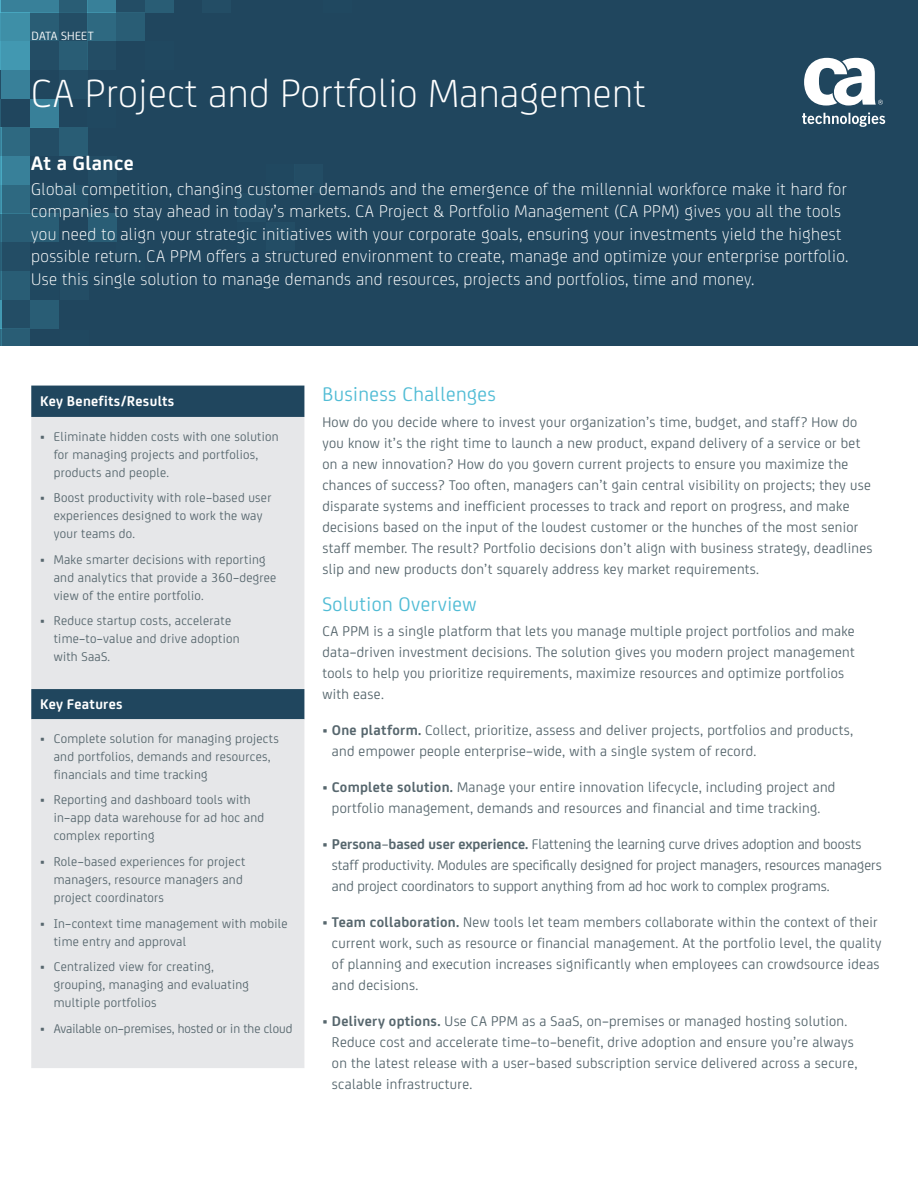
<style>
.page{position:relative;width:918px;height:1188px;background:#fff}
.page>*{position:absolute;margin:0;border:0;box-sizing:border-box;transform-origin:0 0}
.t1{font:300 42px "CA Sans";letter-spacing:.01em;color:#fff}
.Body_head{font:21px "CA Sans";letter-spacing:.02em;color:#51bcd5}
.Intro_header{font:700 21px "CA Sans";letter-spacing:.02em;color:#fff}
.Intro_Text{font:300 18px/22.5px "CA Sans";letter-spacing:.02em;color:#fff}
.Body{font:15px/21px "CA Sans";letter-spacing:.02em;color:#57676e}
.Body-2{font:15px/21px "CA Sans";color:#57676e}
.Table_Header{font:700 15px "CA Sans";letter-spacing:.02em;color:#fff}
.t2{font:13.5px/18px "CA Sans";letter-spacing:.02em;color:#57676e}
.t3{font:13.5px "CA Sans";color:#57676e}
.Cover_Eyebrow_Topic{font:12.75px "CA Sans";letter-spacing:.02em;color:#fff}
.s1{font-weight:700}
</style>
<div class="page">
<div style="left:0;top:0;width:918px;height:346px;background:#20465e"></div>
<hr style="left:0;top:127px;width:2px;height:29px;background:#51bcd5">
<hr style="left:0;top:156px;width:2px;height:29px;background:#51bcd5">
<hr style="left:0;top:185px;width:2px;height:29px;background:#51bcd5">
<hr style="left:0;top:214px;width:2px;height:28px;background:#51bcd5">
<hr style="left:0;top:242px;width:2px;height:29px;background:#51bcd5">
<hr style="left:0;top:271px;width:2px;height:29px;background:#51bcd5">
<hr style="left:0;top:300px;width:2px;height:29px;background:#51bcd5">
<svg style="left:0;top:329px;width:2px;height:17px"></svg>
<div style="left:2px;top:127px;width:28px;height:29px;background:#2e6981"></div>
<div style="left:2px;top:156px;width:28px;height:29px;background:#388099"></div>
<div style="left:2px;top:185px;width:28px;height:29px;background:#2e6981"></div>
<div style="left:2px;top:214px;width:28px;height:28px;background:#295d75"></div>
<div style="left:2px;top:242px;width:28px;height:29px;background:#234d65"></div>
<div style="left:2px;top:271px;width:28px;height:29px;background:#295d75"></div>
<div style="left:2px;top:300px;width:28px;height:29px;background:#234d65"></div>
<div style="left:2px;top:329px;width:28px;height:17px;background:#295d75"></div>
<div style="left:30px;top:127px;width:29px;height:29px;background:#234d65"></div>
<div style="left:59px;top:127px;width:29px;height:29px;background:#295d75"></div>
<div style="left:88px;top:156px;width:29px;height:29px;background:#234d65"></div>
<div style="left:30px;top:185px;width:29px;height:29px;background:#234d65"></div>
<div style="left:59px;top:185px;width:29px;height:29px;background:#234f67"></div>
<div style="left:30px;top:214px;width:29px;height:28px;background:#295d75"></div>
<div style="left:88px;top:214px;width:29px;height:28px;background:#295d75"></div>
<div style="left:30px;top:300px;width:29px;height:29px;background:#295d75"></div>
<div style="left:60px;top:271px;width:29px;height:29px;background:#234d65"></div>
<svg style="left:0;top:0;width:1px;height:127px"></svg>
<div style="left:1px;top:0;width:29px;height:12px;background:#388099"></div>
<div style="left:1px;top:12px;width:29px;height:29px;background:#3e8fa7"></div>
<div style="left:1px;top:41px;width:29px;height:29px;background:#4298b1"></div>
<div style="left:1px;top:70px;width:29px;height:29px;background:#388099"></div>
<div style="left:30px;top:99px;width:29px;height:28px;background:#388099"></div>
<div style="left:30px;top:0;width:29px;height:12px;background:#388099"></div>
<div style="left:30px;top:12px;width:29px;height:29px;background:#295d75"></div>
<div style="left:30px;top:41px;width:29px;height:29px;background:#234d65"></div>
<div style="left:59px;top:0;width:29px;height:12px;background:#295d75"></div>
<div style="left:59px;top:12px;width:29px;height:29px;background:#234d65"></div>
<div style="left:59px;top:41px;width:29px;height:29px;background:#295d75"></div>
<div style="left:59px;top:70px;width:29px;height:29px;background:#234d65"></div>
<div style="left:88px;top:0;width:28px;height:12px;background:#388099"></div>
<div style="left:88px;top:12px;width:28px;height:29px;background:#2e6981"></div>
<div style="left:88px;top:41px;width:28px;height:29px;background:#234d65"></div>
<div style="left:116px;top:0;width:29px;height:12px;background:#234d65"></div>
<div style="left:116px;top:12px;width:29px;height:29px;background:#295d75"></div>
<div style="left:145px;top:0;width:29px;height:12px;background:#295d75"></div>
<div style="left:203px;top:0;width:28px;height:12px;background:#234d65"></div>
<div style="left:237px;top:193px;width:29px;height:29px;background:#234d65"></div>
<div style="left:266px;top:222px;width:28px;height:29px;background:#234d65"></div>
<div style="left:294px;top:164px;width:29px;height:29px;background:#234d65"></div>
<div style="left:31px;top:386px;width:273px;height:31px;background:#20465e"></div>
<div style="left:31px;top:417px;width:273px;height:651px;background:#e6e7e9"></div>
<svg style="left:802px;top:113px;width:83px;height:14px"></svg>
<svg style="left:804px;top:58px;width:79px;height:48px"></svg>
<p class="Cover_Eyebrow_Topic" style="left:32px;top:27px;width:64px">DATA SHEET</p>
<p class="t1" style="left:31px;top:64px;width:616px">CA Project and Portfolio Management</p>
<p class="Intro_header" style="left:31px;top:147px;width:104px">At a Glance</p>
<p class="Intro_Text" style="left:31px;top:176px;width:819px">Global competition, changing customer demands and the emergence of the millennial workforce make it hard for companies to stay ahead in today’s markets. CA Project &amp; Portfolio Management (CA PPM) gives you all the tools you need to align your strategic initiatives with your corporate goals, ensuring your investments yield the highest possible return. CA PPM offers a structured environment to create, manage and optimize your enterprise portfolio.<br>Use this single solution to manage demands and resources, projects and portfolios, time and money.</p>
<p class="Table_Header" style="left:40px;top:390px;width:136px">Key Benefits/Results</p>
<p class="t2" style="left:54px;top:426px;width:226px;text-indent:-13px">• Eliminate hidden costs with one solution for managing projects and portfolios, products and people.</p>
<p class="t2" style="left:54px;top:488px;width:219px;text-indent:-13px">• Boost productivity with role–based user experiences designed to work the way your teams do.</p>
<p class="t2" style="left:54px;top:549px;width:224px;text-indent:-13px">• Make smarter decisions with reporting and analytics that provide a 360–degree view of the entire portfolio.</p>
<p class="t2" style="left:54px;top:611px;width:187px;text-indent:-13px">• Reduce startup costs, accelerate time–to–value and drive adoption with SaaS.</p>
<p class="Table_Header" style="left:40px;top:693px;width:84px">Key Features</p>
<p class="t2" style="left:54px;top:729px;width:227px;text-indent:-13px">• Complete solution for managing projects and portfolios, demands and resources, financials and time tracking</p>
<p class="t2" style="left:54px;top:790px;width:212px;text-indent:-13px">• Reporting and dashboard tools with in–app data warehouse for ad hoc and complex reporting</p>
<p class="t2" style="left:54px;top:852px;width:193px;text-indent:-13px">• Role–based experiences for project managers, resource managers and project coordinators</p>
<p class="t2" style="left:54px;top:913px;width:236px;text-indent:-13px">• In–context time management with mobile time entry and approval</p>
<p class="t2" style="left:54px;top:957px;width:197px;text-indent:-13px">• Centralized view for creating, grouping, managing and evaluating multiple portfolios</p>
<p class="t3" style="left:40px;top:1019px;width:254px">• Available on–premises, hosted or in the cloud</p>
<p class="Body_head" style="left:322px;top:379px;width:175px">Business Challenges</p>
<p class="Body" style="left:322px;top:410px;width:552px">How do you decide where to invest your organization’s time, budget, and staff? How do you know it’s the right time to launch a new product, expand delivery of a service or bet on a new innovation? How do you govern current projects to ensure you maximize the chances of success? Too often, managers can’t gain central visibility on projects; they use disparate systems and inefficient processes to track and report on progress, and make decisions based on the input of the loudest customer or the hunches of the most senior staff member. The result? Portfolio decisions don’t align with business strategy, deadlines slip and new products don’t squarely address key market requirements.</p>
<p class="Body_head" style="left:322px;top:589px;width:156px">Solution Overview</p>
<p class="Body" style="left:322px;top:620px;width:534px">CA PPM is a single platform that lets you manage multiple project portfolios and make data–driven investment decisions. The solution gives you modern project management tools to help you prioritize requirements, maximize resources and optimize portfolios with ease.</p>
<p class="Body" style="left:332px;top:719px;width:523px;text-indent:-9px">• <span class="s1">One platform.</span> Collect, prioritize, assess and deliver projects, portfolios and products, and empower people enterprise–wide, with a single system of record.</p>
<p class="Body" style="left:322px;top:776px;width:514px;text-align:center">• <span class="s1">Complete solution.</span> Manage your entire innovation lifecycle, including project and portfolio management, demands and resources and financial and time tracking.</p>
<p class="Body-2" style="left:332px;top:833px;width:551px;text-indent:-9px">• <span class="s1">Persona–based user experience.</span> Flattening the learning curve drives adoption and boosts staff productivity. Modules are specifically designed for project managers, resources managers and project coordinators to support anything from ad hoc work to complex programs.</p>
<p class="Body" style="left:332px;top:910px;width:551px;text-indent:-9px">• <span class="s1">Team collaboration.</span> New tools let team members collaborate within the context of their current work, such as resource or financial management. At the portfolio level, the quality of planning and execution increases significantly when employees can crowdsource ideas and decisions.</p>
<p class="Body" style="left:332px;top:1009px;width:527px;text-indent:-9px">• <span class="s1">Delivery options.</span> Use CA PPM as a SaaS, on–premises or managed hosting solution.<br>Reduce cost and accelerate time–to–benefit, drive adoption and ensure you’re always on the latest release with a user–based subscription service delivered across a secure, scalable infrastructure.</p>
</div>
